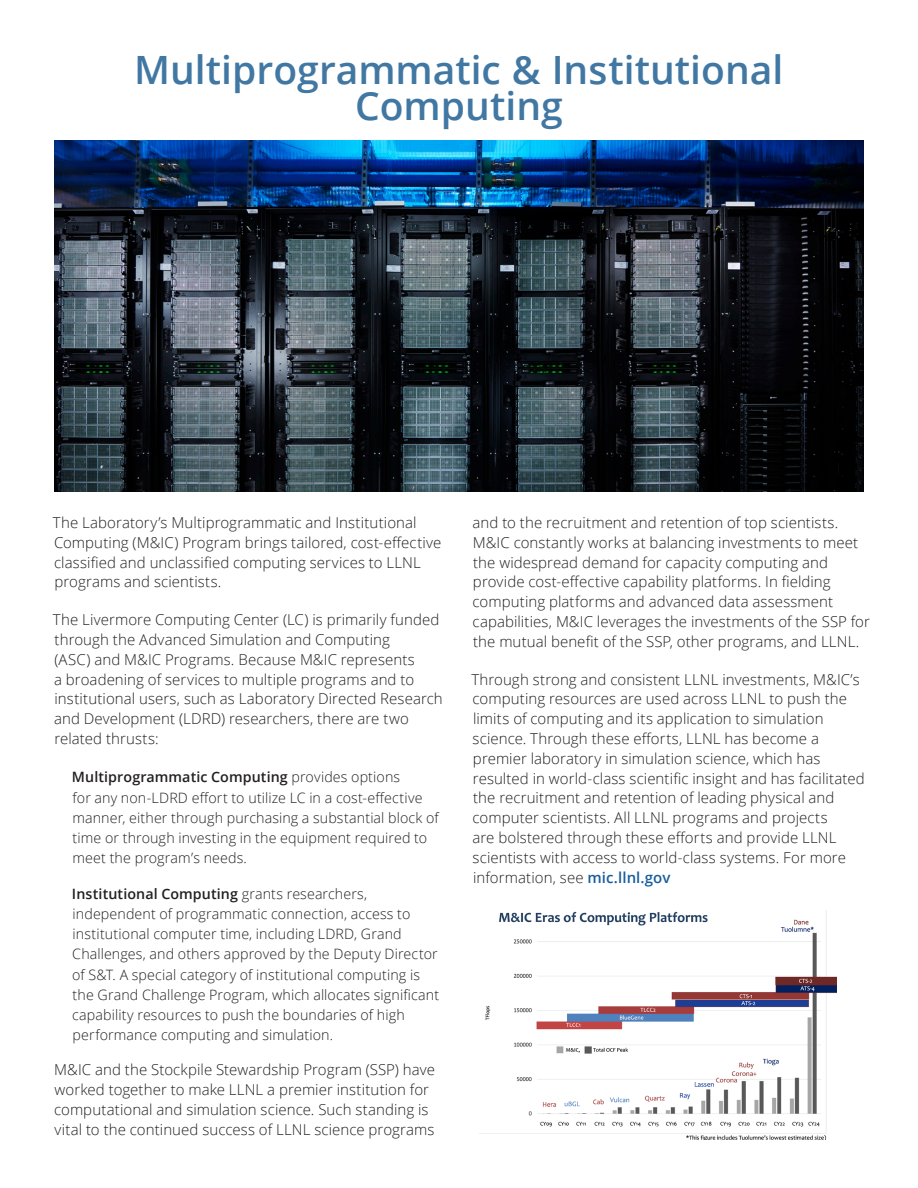
<style>
.page{position:relative;width:918px;height:1188px;background:#fff}
.page>*{position:absolute;margin:0;border:0;box-sizing:border-box;transform-origin:0 0}
.subhead{font:600 39px/36px "Open Sans";color:#4178a3;text-align:center}
.t1{font:300 15px/19.8px "Open Sans";letter-spacing:.005em;color:#231f20}
.Bulleted_items{font:300 14.25px/20.2px "Open Sans";letter-spacing:.01em;color:#231f20}
.s1{font-weight:600}
.s2{font-weight:600;color:#175d9e}
</style>
<div class="page">
<img style="left:54px;top:140px;width:810px;height:351px">
<img style="left:480px;top:911px;width:356px;height:229px">
<p class="subhead" style="left:134px;top:51px;width:651px">Multiprogrammatic &amp; Institutional<br>Computing</p>
<p class="t1" style="left:53px;top:512px;width:390px">The Laboratory’s Multiprogrammatic and Institutional Computing (M&amp;IC) Program brings tailored, cost-effective classified and unclassified computing services to LLNL programs and scientists.</p>
<p class="t1" style="left:53px;top:610px;width:391px">The Livermore Computing Center (LC) is primarily funded through the Advanced Simulation and Computing<br>(ASC) and M&amp;IC Programs. Because M&amp;IC represents<br>a broadening of services to multiple programs and to institutional users, such as Laboratory Directed Research and Development (LDRD) researchers, there are two related thrusts:</p>
<p class="Bulleted_items" style="left:72px;top:767px;width:368px"><span class="s1">Multiprogrammatic Computing</span> provides options<br>for any non-LDRD effort to utilize LC in a cost-effective manner, either through purchasing a substantial block of time or through investing in the equipment required to meet the program’s needs.</p>
<p class="Bulleted_items" style="left:72px;top:883px;width:369px"><span class="s1">Institutional Computing</span> grants researchers, independent of programmatic connection, access to institutional computer time, including LDRD, Grand Challenges, and others approved by the Deputy Director of S&amp;T. A special category of institutional computing is the Grand Challenge Program, which allocates significant capability resources to push the boundaries of high performance computing and simulation.</p>
<p class="t1" style="left:54px;top:1059px;width:382px">M&amp;IC and the Stockpile Stewardship Program (SSP) have worked together to make LLNL a premier institution for computational and simulation science. Such standing is vital to the continued success of LLNL science programs</p>
<p class="t1" style="left:473px;top:512px;width:399px">and to the recruitment and retention of top scientists.<br>M&amp;IC constantly works at balancing investments to meet the widespread demand for capacity computing and provide cost-effective capability platforms. In fielding computing platforms and advanced data assessment capabilities, M&amp;IC leverages the investments of the SSP for the mutual benefit of the SSP, other programs, and LLNL.</p>
<p class="t1" style="left:471px;top:669px;width:395px">Through strong and consistent LLNL investments, M&amp;IC’s computing resources are used across LLNL to push the limits of computing and its application to simulation science. Through these efforts, LLNL has become a premier laboratory in simulation science, which has resulted in world-class scientific insight and has facilitated the recruitment and retention of leading physical and computer scientists. All LLNL programs and projects<br>are bolstered through these efforts and provide LLNL scientists with access to world-class systems. For more information, see <span class="s2">mic.llnl.gov</span></p>
</div>
